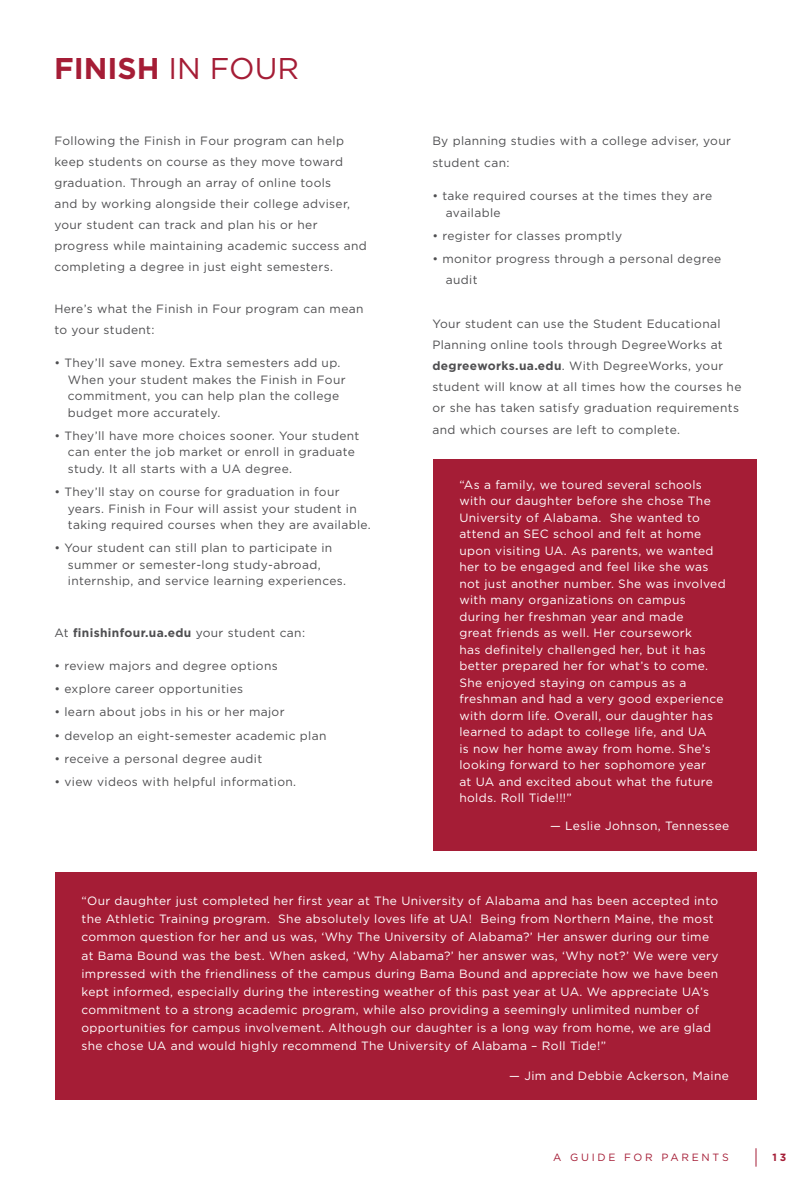
<style>
.page{position:relative;width:810px;height:1188px;background:#fff}
.page>*{position:absolute;margin:0;border:0;box-sizing:border-box;transform-origin:0 0}
.t1{font:700 30px "Gotham";color:#a51d36}
.t2{font:12px/16.5px "Gotham";letter-spacing:.03em;color:#fff}
.t3{font:12px/21px "Gotham";letter-spacing:.03em;color:#4f4f51}
.t4{font:700 12px "Gotham";letter-spacing:.03em;color:#4f4f51}
.t5{font:10.5px "Gotham";letter-spacing:.26em;color:#a51d36}
.t6{font:700 10.5px "Gotham";color:#a51d36}
.s1{font-weight:400}
.s2{font-weight:700}
</style>
<div class="page">
<svg style="left:756px;top:1148px;width:1px;height:19px"></svg>
<div style="left:433px;top:459px;width:323px;height:391px;background:#a51d36"></div>
<div style="left:55px;top:872px;width:701px;height:228px;background:#a51d36"></div>
<h1 class="t1" style="left:54px;top:51px;width:247px">FINISH <span class="s1">IN FOUR</span></h1>
<p class="t3" style="left:54px;top:130px;width:314px">Following the Finish in Four program can help keep students on course as they move toward graduation. Through an array of online tools<br>and by working alongside their college adviser, your student can track and plan his or her progress while maintaining academic success and completing a degree in just eight semesters.</p>
<p class="t3" style="left:54px;top:298px;width:311px">Here’s what the Finish in Four program can mean to your student:</p>
<p class="t3" style="left:68px;top:354px;width:279px;line-height:16.5px;text-indent:-14px">• They’ll save money. Extra semesters add up.<br>When your student makes the Finish in Four commitment, you can help plan the college budget more accurately.</p>
<p class="t3" style="left:68px;top:427px;width:293px;line-height:16.5px;text-indent:-14px">• They’ll have more choices sooner. Your student can enter the job market or enroll in graduate study. It all starts with a UA degree.</p>
<p class="t3" style="left:68px;top:483px;width:304px;line-height:16.5px;text-indent:-14px">• They’ll stay on course for graduation in four years. Finish in Four will assist your student in taking required courses when they are available.</p>
<p class="t3" style="left:68px;top:540px;width:280px;line-height:16.5px;text-indent:-14px">• Your student can still plan to participate in summer or semester-long study-abroad, internship, and service learning experiences.</p>
<p class="t4" style="left:54px;top:626px;width:252px"><span class="s1">At</span> finishinfour.ua.edu <span class="s1">your student can:</span></p>
<p class="t3" style="left:54px;top:655px;width:225px">• review majors and degree options</p>
<p class="t3" style="left:54px;top:678px;width:190px">• explore career opportunities</p>
<p class="t3" style="left:54px;top:702px;width:232px">• learn about jobs in his or her major</p>
<p class="t3" style="left:54px;top:725px;width:274px">• develop an eight-semester academic plan</p>
<p class="t3" style="left:54px;top:748px;width:209px">• receive a personal degree audit</p>
<p class="t3" style="left:54px;top:771px;width:243px">• view videos with helpful information.</p>
<p class="t3" style="left:432px;top:129px;width:300px;line-height:22.5px">By planning studies with a college adviser, your student can:</p>
<p class="t3" style="left:446px;top:188px;width:268px;line-height:16.5px;text-indent:-14px">• take required courses at the times they are available</p>
<p class="t3" style="left:432px;top:225px;width:191px">• register for classes promptly</p>
<p class="t3" style="left:446px;top:249px;width:277px;text-indent:-14px">• monitor progress through a personal degree audit</p>
<p class="t3" style="left:432px;top:313px;width:311px">Your student can use the Student Educational Planning online tools through DegreeWorks at <span class="s2">degreeworks.ua.edu</span>. With DegreeWorks, your student will know at all times how the courses he or she has taken satisfy graduation requirements</p>
<p class="t3" style="left:432px;top:420px;width:249px">and which courses are left to complete.</p>
<p class="t2" style="left:459px;top:476px;width:268px">“As a family, we toured several schools with our daughter before she chose The University of Alabama. She wanted to attend an SEC school and felt at home upon visiting UA. As parents, we wanted her to be engaged and feel like she was not just another number. She was involved with many organizations on campus during her freshman year and made<br>great friends as well. Her coursework<br>has definitely challenged her, but it has better prepared her for what’s to come.<br>She enjoyed staying on campus as a freshman and had a very good experience with dorm life. Overall, our daughter has learned to adapt to college life, and UA<br>is now her home away from home. She’s looking forward to her sophomore year<br>at UA and excited about what the future holds. Roll Tide!!!”</p>
<p class="t2" style="left:550px;top:817px;width:181px">— Leslie Johnson, Tennessee</p>
<p class="t2" style="left:81px;top:892px;width:639px;line-height:18px">“Our daughter just completed her first year at The University of Alabama and has been accepted into the Athletic Training program. She absolutely loves life at UA! Being from Northern Maine, the most common question for her and us was, ‘Why The University of Alabama?’ Her answer during our time at Bama Bound was the best. When asked, ‘Why Alabama?’ her answer was, ‘Why not?’ We were very impressed with the friendliness of the campus during Bama Bound and appreciate how we have been kept informed, especially during the interesting weather of this past year at UA. We appreciate UA’s commitment to a strong academic program, while also providing a seemingly unlimited number of opportunities for campus involvement. Although our daughter is a long way from home, we are glad she chose UA and would highly recommend The University of Alabama – Roll Tide!”</p>
<p class="t2" style="left:509px;top:1067px;width:221px">— Jim and Debbie Ackerson, Maine</p>
<p class="t5" style="left:553px;top:1152px;width:177px">A GUIDE FOR PARENTS</p>
<p class="t6" style="left:773px;top:1151px;width:15px">1 3</p>
</div>
